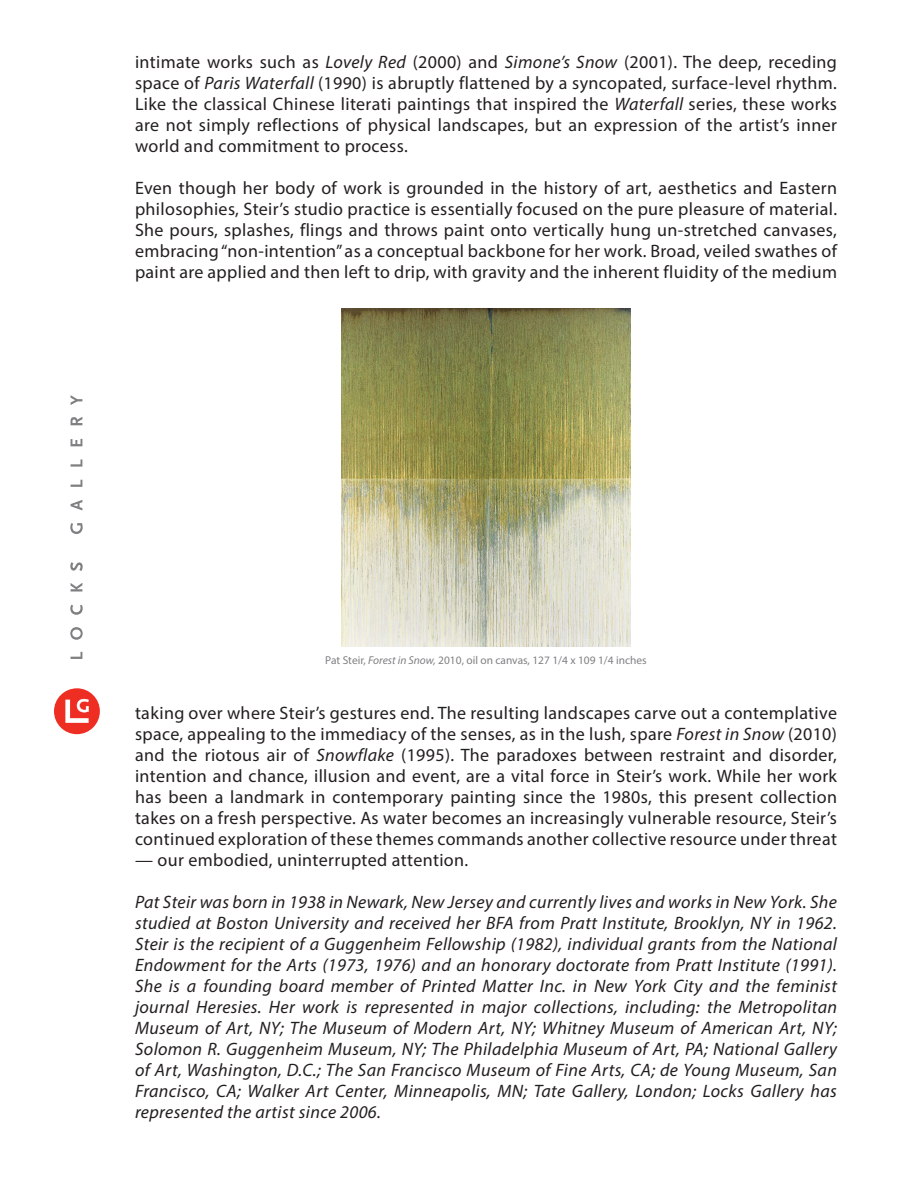
<style>
.page{position:relative;width:918px;height:1188px;background:#fff}
.page>*{position:absolute;margin:0;border:0;box-sizing:border-box;transform-origin:0 0}
.t1{font:18px/21px "Myriad Pro";letter-spacing:.02em;color:#231f20;text-align:justify}
.t2{font:italic 18px/21px "Myriad Pro";letter-spacing:.02em;color:#231f20;text-align:justify}
.t3{font:11.4px "Myriad Pro";color:#808083}
.s1{font-style:italic}
</style>
<div class="page">
<div style="left:54px;top:688px;width:46px;height:46px;background:#ee2e22;border-radius:50%"></div>
<svg style="left:65px;top:699px;width:24px;height:24px"></svg>
<svg style="left:71px;top:652px;width:11px;height:7px"></svg>
<svg style="left:70px;top:627px;width:13px;height:13px"></svg>
<svg style="left:70px;top:605px;width:13px;height:10px"></svg>
<svg style="left:71px;top:583px;width:11px;height:9px"></svg>
<svg style="left:70px;top:562px;width:13px;height:9px"></svg>
<svg style="left:70px;top:523px;width:13px;height:11px"></svg>
<svg style="left:71px;top:500px;width:11px;height:10px"></svg>
<svg style="left:71px;top:480px;width:11px;height:7px"></svg>
<svg style="left:71px;top:459px;width:11px;height:8px"></svg>
<svg style="left:71px;top:439px;width:11px;height:7px"></svg>
<svg style="left:71px;top:417px;width:11px;height:8px"></svg>
<svg style="left:71px;top:395px;width:11px;height:10px"></svg>
<img style="left:342px;top:309px;width:288px;height:337px">
<p class="t1" style="left:135px;top:51px;width:704px">intimate works such as <span class="s1">Lovely Red</span> (2000) and <span class="s1">Simone’s Snow</span> (2001). The deep, receding space of <span class="s1">Paris Waterfall</span> (1990) is abruptly flattened by a syncopated, surface-level rhythm.<br>Like the classical Chinese literati paintings that inspired the <span class="s1">Waterfall</span> series, these works are not simply reflections of physical landscapes, but an expression of the artist’s inner world and commitment to process.</p>
<p class="t1" style="left:135px;top:177px;width:704px">Even though her body of work is grounded in the history of art, aesthetics and Eastern philosophies, Steir’s studio practice is essentially focused on the pure pleasure of material.<br>She pours, splashes, flings and throws paint onto vertically hung un-stretched canvases, embracing “non-intention” as a conceptual backbone for her work. Broad, veiled swathes of paint are applied and then left to drip, with gravity and the inherent fluidity of the medium</p>
<p class="t3" style="left:325px;top:653px;width:323px">Pat Steir, <span class="s1">Forest in Snow,</span> 2010, oil on canvas, 127 1/4 x 109 1/4 inches</p>
<p class="t1" style="left:135px;top:702px;width:704px">taking over where Steir’s gestures end. The resulting landscapes carve out a contemplative space, appealing to the immediacy of the senses, as in the lush, spare <span class="s1">Forest in Snow</span> (2010) and the riotous air of <span class="s1">Snowflake</span> (1995). The paradoxes between restraint and disorder, intention and chance, illusion and event, are a vital force in Steir’s work. While her work has been a landmark in contemporary painting since the 1980s, this present collection takes on a fresh perspective. As water becomes an increasingly vulnerable resource, Steir’s continued exploration of these themes commands another collective resource under threat</p>
<p class="t1" style="left:135px;top:849px;width:335px">— our embodied, uninterrupted attention.</p>
<p class="t2" style="left:135px;top:891px;width:704px">Pat Steir was born in 1938 in Newark, New Jersey and currently lives and works in New York. She studied at Boston University and received her BFA from Pratt Institute, Brooklyn, NY in 1962.<br>Steir is the recipient of a Guggenheim Fellowship (1982), individual grants from the National Endowment for the Arts (1973, 1976) and an honorary doctorate from Pratt Institute (1991).<br>She is a founding board member of Printed Matter Inc. in New York City and the feminist journal Heresies. Her work is represented in major collections, including: the Metropolitan Museum of Art, NY; The Museum of Modern Art, NY; Whitney Museum of American Art, NY; Solomon R. Guggenheim Museum, NY; The Philadelphia Museum of Art, PA; National Gallery of Art, Washington, D.C.; The San Francisco Museum of Fine Arts, CA; de Young Museum, San Francisco, CA; Walker Art Center, Minneapolis, MN; Tate Gallery, London; Locks Gallery has represented the artist since 2006.</p>
</div>
